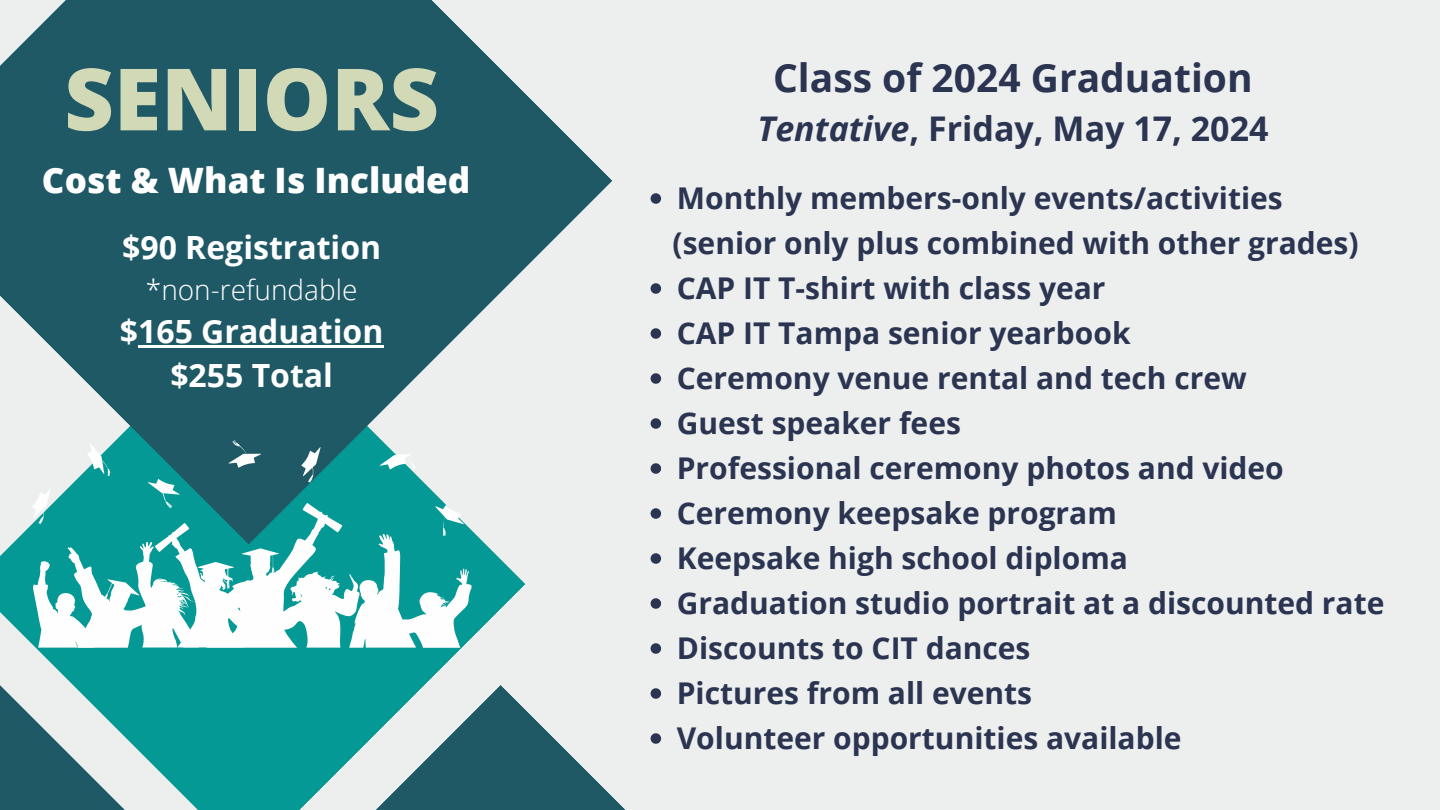
<style>
.page{position:relative;width:1440px;height:810px;background:#edefef}
.page>*{position:absolute;margin:0;border:0;box-sizing:border-box;transform-origin:0 0}
.t1{font:800 86px "Open Sans";color:#d1d9b7}
.t2{font:700 39px "Open Sans";color:#2b3450}
.t3{font:800 35px "Open Sans";color:#fff}
.t4{font:700 34px "Open Sans";color:#2b3450}
.t5{font:700 32px "Open Sans";color:#fff}
.t6{font:700 30px "Open Sans";color:#2b3450}
.t7{font:300 28px "Open Sans";color:#fff}
.s1{font-style:italic}
</style>
<div class="page">
<svg style="left:0;top:545px;width:525px;height:265px;fill:#059995"></svg>
<svg style="left:0;top:0;width:612px;height:545px;fill:#1f5966"></svg>
<svg style="left:0;top:685px;width:125px;height:125px"></svg>
<svg style="left:375px;top:685px;width:250px;height:125px"></svg>
<svg style="left:32px;top:440px;width:440px;height:208px;background:#66b7b6"></svg>
<hr style="left:138px;top:345px;width:245px;height:3px;background:#fff">
<svg style="left:651px;top:193px;width:10px;height:11px"></svg>
<svg style="left:651px;top:283px;width:10px;height:11px"></svg>
<svg style="left:651px;top:328px;width:10px;height:11px"></svg>
<svg style="left:651px;top:373px;width:10px;height:11px"></svg>
<svg style="left:651px;top:418px;width:10px;height:11px"></svg>
<svg style="left:651px;top:463px;width:10px;height:11px"></svg>
<svg style="left:651px;top:508px;width:10px;height:11px"></svg>
<svg style="left:651px;top:553px;width:10px;height:11px"></svg>
<svg style="left:651px;top:598px;width:10px;height:11px"></svg>
<svg style="left:651px;top:643px;width:10px;height:11px"></svg>
<svg style="left:651px;top:688px;width:10px;height:11px"></svg>
<svg style="left:651px;top:733px;width:10px;height:11px"></svg>
<p class="t1" style="left:64px;top:38px;width:376px">SENIORS</p>
<p class="t2" style="left:773px;top:50px;width:481px">Class of 2024 Graduation</p>
<p class="t4" style="left:757px;top:105px;width:513px"><span class="s1">Tentative</span>, Friday, May 17, 2024</p>
<p class="t3" style="left:42px;top:156px;width:430px">Cost &amp; What Is Included</p>
<p class="t5" style="left:122px;top:225px;width:261px">$90 Registration</p>
<p class="t7" style="left:146px;top:270px;width:213px">*non-refundable</p>
<p class="t5" style="left:120px;top:309px;width:265px">$165 Graduation</p>
<p class="t5" style="left:170px;top:353px;width:164px">$255 Total</p>
<p class="t6" style="left:677px;top:177px;width:607px">Monthly members-only events/activities</p>
<p class="t6" style="left:673px;top:222px;width:688px">(senior only plus combined with other grades)</p>
<p class="t6" style="left:677px;top:267px;width:430px">CAP IT T-shirt with class year</p>
<p class="t6" style="left:677px;top:312px;width:455px">CAP IT Tampa senior yearbook</p>
<p class="t6" style="left:677px;top:357px;width:571px">Ceremony venue rental and tech crew</p>
<p class="t6" style="left:677px;top:402px;width:286px">Guest speaker fees</p>
<p class="t6" style="left:677px;top:447px;width:609px">Professional ceremony photos and video</p>
<p class="t6" style="left:677px;top:492px;width:441px">Ceremony keepsake program</p>
<p class="t6" style="left:677px;top:537px;width:453px">Keepsake high school diploma</p>
<p class="t6" style="left:677px;top:582px;width:709px">Graduation studio portrait at a discounted rate</p>
<p class="t6" style="left:677px;top:627px;width:355px">Discounts to CIT dances</p>
<p class="t6" style="left:677px;top:672px;width:357px">Pictures from all events</p>
<p class="t6" style="left:677px;top:717px;width:506px">Volunteer opportunities available</p>
</div>
